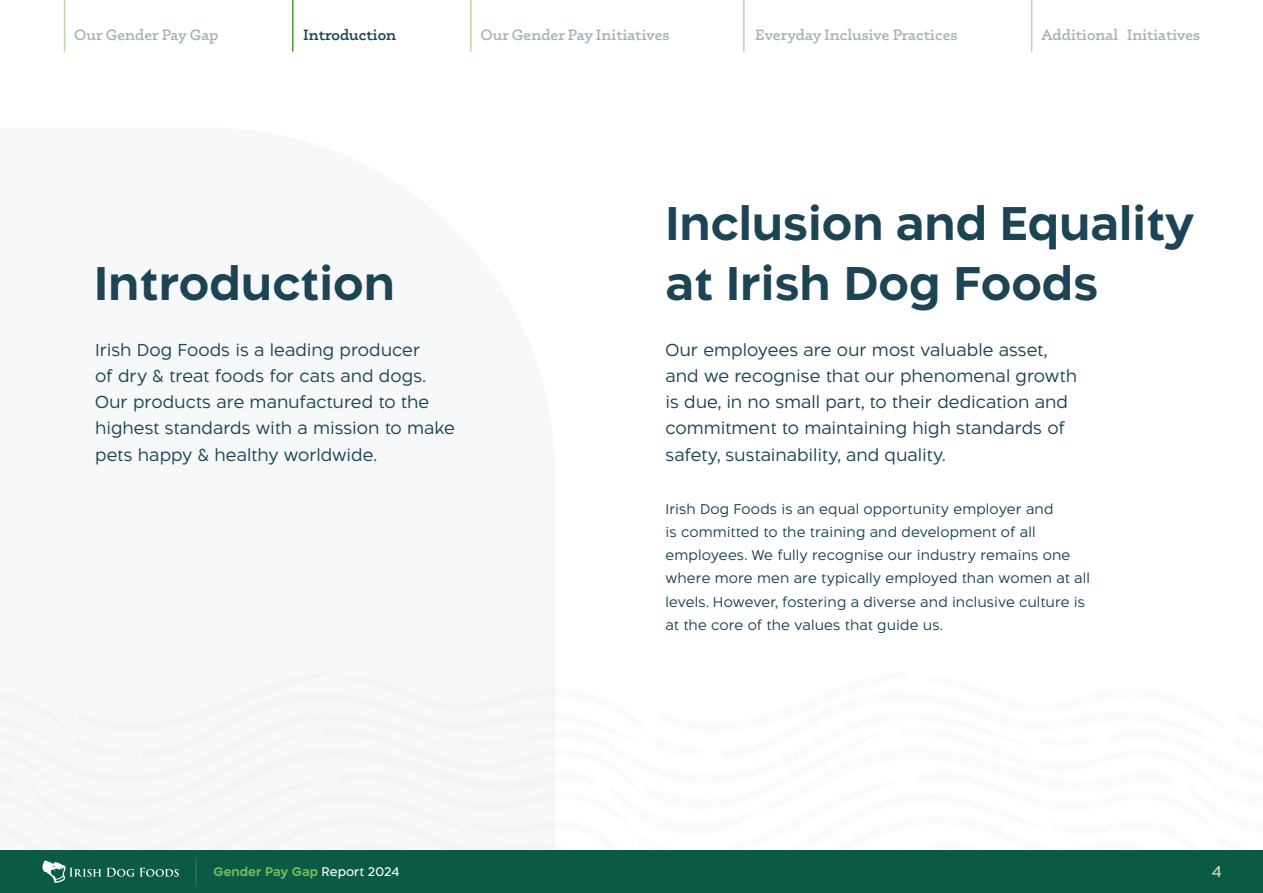
<style>
.page{position:relative;width:1263px;height:893px;background:#fff}
.page>*{position:absolute;margin:0;border:0;box-sizing:border-box;transform-origin:0 0}
.t1{font:700 45px/60px "Aftika";color:#1d4454}
.t2{font:300 16.5px/26.2px "Aftika";color:#1d4454}
.t3{font:600 15.15px "Phoreus Cherokee";color:#4a6976}
.t4{font:600 15.15px "Phoreus Cherokee";color:#1d4454}
.t5{font:15px "Aftika";color:#cbddae}
.t6{font:300 13.5px/23.2px "Aftika";letter-spacing:.005em;color:#1d4454}
.t7{font:700 12px "Aftika";color:#75b95c}
.s1{font-weight:400;color:#fff}
</style>
<div class="page">
<div style="left:0;top:672px;width:555px;height:178px;background:#f6f8f9"></div>
<div style="left:0;top:850px;width:1263px;height:43px;background:#0a5a44"></div>
<svg style="left:43px;top:861px;width:136px;height:22px"></svg>
<hr style="left:196px;top:853px;width:1px;height:37px;background:#4f7282">
<hr style="left:292px;top:0;width:2px;height:52px;background:#4a9934">
<hr style="left:470px;top:0;width:1px;height:52px;background:#79aa55">
<hr style="left:743px;top:0;width:1px;height:52px;background:#79aa55">
<hr style="left:64px;top:0;width:1px;height:52px;background:#79aa55">
<hr style="left:1031px;top:0;width:1px;height:52px;background:#79aa55">
<p class="t3" style="left:74px;top:26px;width:146px">Our Gender Pay Gap</p>
<p class="t4" style="left:303px;top:26px;width:94px">Introduction</p>
<p class="t3" style="left:480px;top:26px;width:191px">Our Gender Pay Initiatives</p>
<p class="t3" style="left:755px;top:26px;width:204px">Everyday Inclusive Practices</p>
<p class="t3" style="left:1041px;top:26px;width:160px">Additional Initiatives</p>
<h1 class="t1" style="left:94px;top:255px;width:302px">Introduction</h1>
<p class="t2" style="left:95px;top:337px;width:361px">Irish Dog Foods is a leading producer<br>of dry &amp; treat foods for cats and dogs.<br>Our products are manufactured to the highest standards with a mission to make pets happy &amp; healthy worldwide.</p>
<h1 class="t1" style="left:665px;top:195px;width:530px">Inclusion and Equality at Irish Dog Foods</h1>
<p class="t2" style="left:665px;top:337px;width:413px">Our employees are our most valuable asset, and we recognise that our phenomenal growth is due, in no small part, to their dedication and commitment to maintaining high standards of safety, sustainability, and quality.</p>
<p class="t6" style="left:665px;top:498px;width:426px">Irish Dog Foods is an equal opportunity employer and<br>is committed to the training and development of all employees. We fully recognise our industry remains one where more men are typically employed than women at all levels. However, fostering a diverse and inclusive culture is at the core of the values that guide us.</p>
<p class="t7" style="left:213px;top:864px;width:187px">Gender Pay Gap <span class="s1">Report 2024</span></p>
<p class="t5" style="left:1212px;top:863px;width:11px">4</p>
</div>
